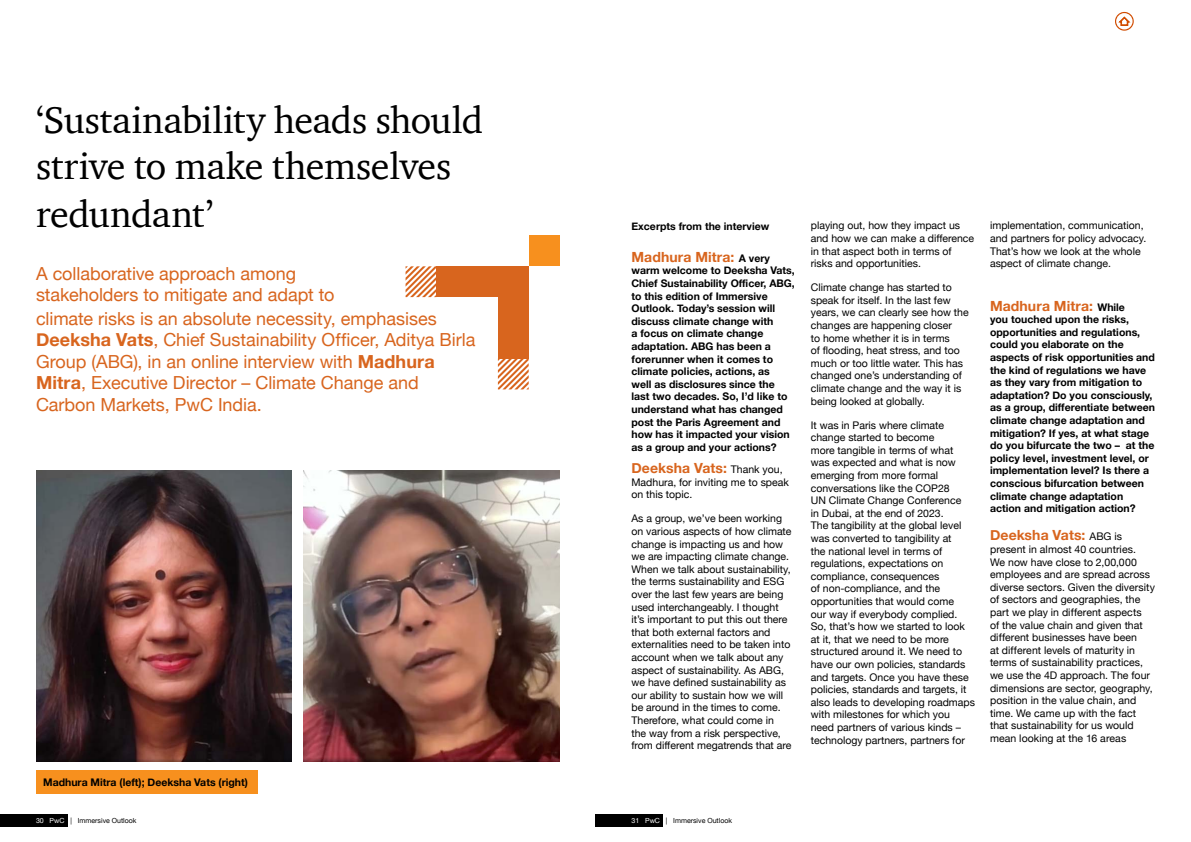
<style>
.page{position:relative;width:1191px;height:842px;background:#fff}
.page>*{position:absolute;margin:0;border:0;box-sizing:border-box;transform-origin:0 0}
.t1{font:38px/46.8px "ITC Charter Com";letter-spacing:-.01em;color:#000}
.t2{font:18px/21.6px "Helvetica Neue";letter-spacing:-.005em;color:#d8651e}
.t3{font:700 14px "Helvetica Neue";letter-spacing:.005em;color:#d8651e}
.t4{font:10.5px/12.6px "Helvetica Neue";color:#000}
.t5{font:700 10.5px/12.6px "Helvetica Neue";color:#000}
.t6{font:7px "Helvetica Neue";color:#000}
.s1{font-weight:700}
.s2{font-size:10.5px;color:#000}
.s3{font-weight:400;font-size:10.5px;color:#000}
.s4{color:#fff}
</style>
<div class="page">
<div style="left:36px;top:770px;width:221px;height:24px;background:#f7901e"></div>
<img style="left:36px;top:471px;width:256px;height:290px">
<img style="left:303px;top:471px;width:256px;height:290px">
<div style="left:498px;top:328px;width:31px;height:31px;background:#d8651e"></div>
<div style="left:498px;top:266px;width:31px;height:62px;background:#d8651e"></div>
<div style="left:436px;top:266px;width:62px;height:31px;background:#d8651e"></div>
<svg style="left:498px;top:359px;width:31px;height:30px"></svg>
<svg style="left:405px;top:266px;width:31px;height:31px"></svg>
<div style="left:529px;top:236px;width:30px;height:30px;background:#f7901e"></div>
<div style="left:0;top:814px;width:67px;height:12px;background:#000"></div>
<div style="left:595px;top:814px;width:68px;height:13px;background:#000"></div>
<svg style="left:1115px;top:12px;width:18px;height:19px"></svg>
<h1 class="t1" style="left:36px;top:96px;width:449px">‘Sustainability heads should strive to make themselves redundant’</h1>
<h2 class="t2" style="left:36px;top:264px;width:300px">A collaborative approach among stakeholders to mitigate and adapt to</h2>
<h2 class="t2" style="left:36px;top:308px;width:441px">climate risks is an absolute necessity, emphasises <span class="s1">Deeksha Vats</span>, Chief Sustainability Officer, Aditya Birla Group (ABG), in an online interview with <span class="s1">Madhura Mitra</span>, Executive Director – Climate Change and Carbon Markets, PwC India.</h2>
<p class="t5" style="left:43px;top:776px;width:206px">Madhura Mitra (left); Deeksha Vats (right)</p>
<p class="t5" style="left:631px;top:220px;width:139px">Excerpts from the interview</p>
<h3 class="t3" style="left:631px;top:246px;width:140px">Madhura Mitra: <span class="s2">A very</span></h3>
<p class="t5" style="left:631px;top:265px;width:165px">warm welcome to Deeksha Vats,<br>Chief Sustainability Officer, ABG, to this edition of Immersive<br>Outlook. Today’s session will discuss climate change with<br>a focus on climate change adaptation. ABG has been a forerunner when it comes to climate policies, actions, as<br>well as disclosures since the last two decades. So, I’d like to understand what has changed post the Paris Agreement and how has it impacted your vision as a group and your actions?</p>
<h3 class="t3" style="left:631px;top:457px;width:153px">Deeksha Vats: <span class="s3">Thank you,</span></h3>
<p class="t4" style="left:631px;top:476px;width:159px">Madhura, for inviting me to speak on this topic.</p>
<p class="t4" style="left:631px;top:513px;width:162px">As a group, we’ve been working on various aspects of how climate change is impacting us and how we are impacting climate change.<br>When we talk about sustainability, the terms sustainability and ESG over the last few years are being used interchangeably. I thought it’s important to put this out there that both external factors and externalities need to be taken into account when we talk about any aspect of sustainability. As ABG, we have defined sustainability as our ability to sustain how we will be around in the times to come.<br>Therefore, what could come in<br>the way from a risk perspective, from different megatrends that are</p>
<p class="t6" style="left:36px;top:815px;width:102px"><span class="s4">30 PwC</span> | Immersive Outlook</p>
<p class="t6" style="left:631px;top:815px;width:102px"><span class="s4">31 PwC</span> | Immersive Outlook</p>
<p class="t4" style="left:810px;top:220px;width:165px">playing out, how they impact us and how we can make a difference in that aspect both in terms of risks and opportunities.</p>
<p class="t4" style="left:810px;top:282px;width:159px">Climate change has started to speak for itself. In the last few years, we can clearly see how the changes are happening closer<br>to home whether it is in terms<br>of flooding, heat stress, and too much or too little water. This has changed one’s understanding of climate change and the way it is being looked at globally.</p>
<p class="t4" style="left:810px;top:419px;width:166px">It was in Paris where climate change started to become<br>more tangible in terms of what<br>was expected and what is now emerging from more formal conversations like the COP28<br>UN Climate Change Conference<br>in Dubai, at the end of 2023.<br>The tangibility at the global level was converted to tangibility at<br>the national level in terms of regulations, expectations on compliance, consequences<br>of non-compliance, and the opportunities that would come<br>our way if everybody complied.<br>So, that’s how we started to look at it, that we need to be more structured around it. We need to have our own policies, standards and targets. Once you have these policies, standards and targets, it also leads to developing roadmaps with milestones for which you need partners of various kinds – technology partners, partners for</p>
<p class="t4" style="left:990px;top:220px;width:158px">implementation, communication, and partners for policy advocacy.<br>That’s how we look at the whole aspect of climate change.</p>
<h3 class="t3" style="left:990px;top:295px;width:136px">Madhura Mitra: <span class="s2">While</span></h3>
<p class="t5" style="left:990px;top:313px;width:166px">you touched upon the risks, opportunities and regulations, could you elaborate on the aspects of risk opportunities and the kind of regulations we have as they vary from mitigation to adaptation? Do you consciously, as a group, differentiate between climate change adaptation and mitigation? If yes, at what stage do you bifurcate the two – at the policy level, investment level, or implementation level? Is there a conscious bifurcation between climate change adaptation action and mitigation action?</p>
<h3 class="t3" style="left:990px;top:524px;width:133px">Deeksha Vats: <span class="s3">ABG is</span></h3>
<p class="t4" style="left:990px;top:543px;width:166px">present in almost 40 countries.<br>We now have close to 2,00,000 employees and are spread across diverse sectors. Given the diversity of sectors and geographies, the part we play in different aspects<br>of the value chain and given that different businesses have been<br>at different levels of maturity in terms of sustainability practices, we use the 4D approach. The four dimensions are sector, geography, position in the value chain, and time. We came up with the fact that sustainability for us would mean looking at the 16 areas</p>
</div>
